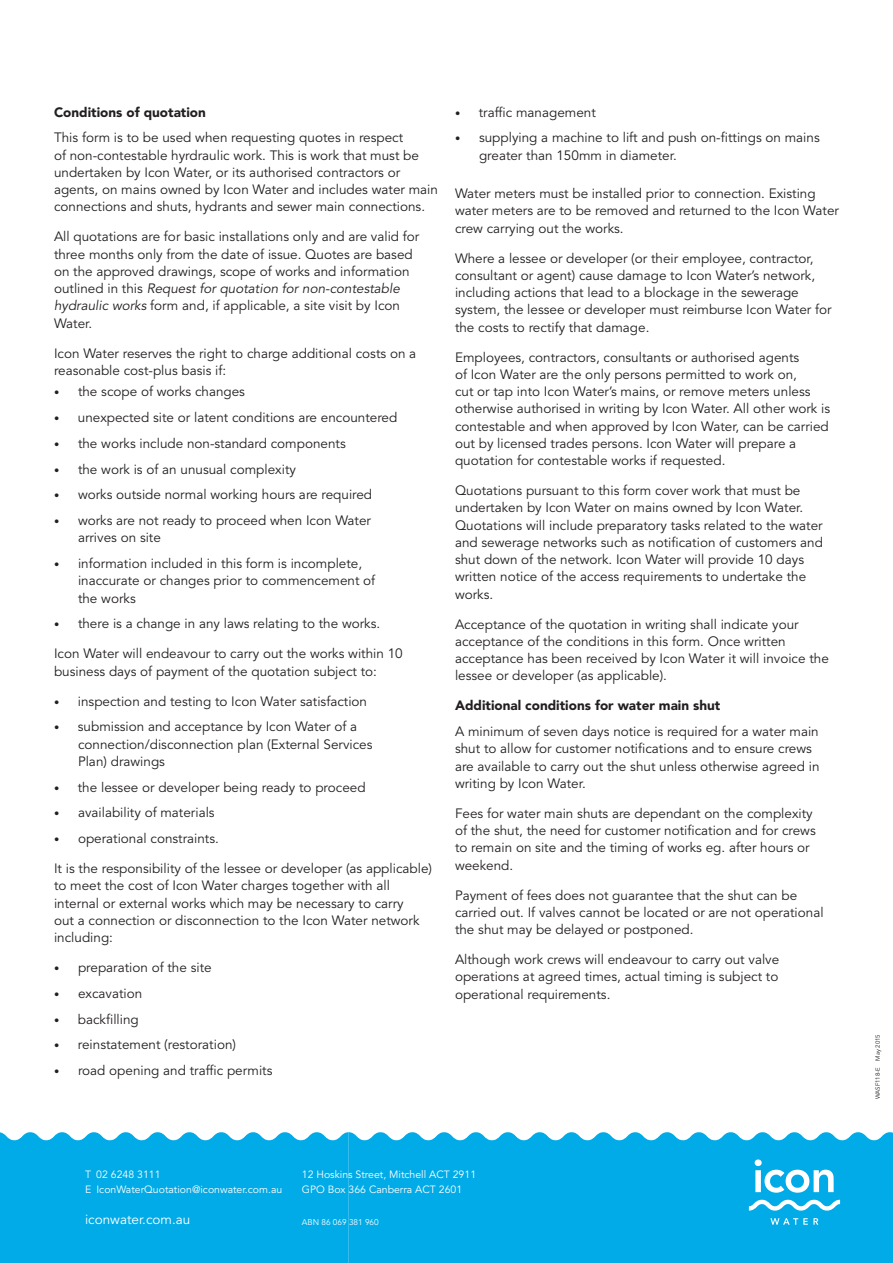
<style>
.page{position:relative;width:893px;height:1263px;background:#fff}
.page>*{position:absolute;margin:0;border:0;box-sizing:border-box;transform-origin:0 0}
.t1{font:13.5px/17.2px "Avenir LT Std";color:#231f20}
.t2{font:900 13.5px "Avenir LT Std";color:#231f20}
.t3{font:13.5px "Avenir LT Std";color:#fff}
.t4{font:10.5px/15px "Avenir LT Std";color:#fff}
.t5{font:8.25px "Avenir LT Std";color:#fff}
.t6{font:6px "Avenir LT Std";color:#231f20}
.s1{font-style:italic}
.s2{font-size:10.5px}
</style>
<div class="page">
<div style="left:349px;top:1132px;width:544px;height:131px;background:#00abe7"></div>
<div style="left:0;top:1132px;width:349px;height:131px;background:#00abe7"></div>
<svg style="left:749px;top:1200px;width:91px;height:10px"></svg>
<svg style="left:755px;top:1159px;width:79px;height:34px"></svg>
<svg style="left:770px;top:1218px;width:48px;height:7px"></svg>
<p class="t2" style="left:54px;top:104px;width:153px">Conditions of quotation</p>
<p class="t1" style="left:54px;top:129px;width:385px">This form is to be used when requesting quotes in respect<br>of non-contestable hyrdraulic work. This is work that must be undertaken by Icon Water, or its authorised contractors or agents, on mains owned by Icon Water and includes water main connections and shuts, hydrants and sewer main connections.</p>
<p class="t1" style="left:54px;top:228px;width:367px">All quotations are for basic installations only and are valid for three months only from the date of issue. Quotes are based on the approved drawings, scope of works and information outlined in this <span class="s1">Request for quotation for non-contestable hydraulic works</span> form and, if applicable, a site visit by Icon Water.</p>
<p class="t1" style="left:54px;top:345px;width:364px">Icon Water reserves the right to charge additional costs on a reasonable cost-plus basis if:</p>
<p class="t1" style="left:54px;top:383px;width:193px"><span class="s2">•</span> the scope of works changes</p>
<p class="t1" style="left:54px;top:409px;width:345px"><span class="s2">•</span> unexpected site or latent conditions are encountered</p>
<p class="t1" style="left:54px;top:435px;width:293px"><span class="s2">•</span> the works include non-standard components</p>
<p class="t1" style="left:54px;top:461px;width:244px"><span class="s2">•</span> the work is of an unusual complexity</p>
<p class="t1" style="left:54px;top:486px;width:320px"><span class="s2">•</span> works outside normal working hours are required</p>
<p class="t1" style="left:78px;top:512px;width:295px;text-indent:-24px"><span class="s2">•</span> works are not ready to proceed when Icon Water arrives on site</p>
<p class="t1" style="left:78px;top:555px;width:299px;text-indent:-24px"><span class="s2">•</span> information included in this form is incomplete, inaccurate or changes prior to commencement of the works</p>
<p class="t1" style="left:54px;top:615px;width:328px"><span class="s2">•</span> there is a change in any laws relating to the works.</p>
<p class="t1" style="left:54px;top:645px;width:350px">Icon Water will endeavour to carry out the works within 10 business days of payment of the quotation subject to:</p>
<p class="t1" style="left:54px;top:693px;width:315px"><span class="s2">•</span> inspection and testing to Icon Water satisfaction</p>
<p class="t1" style="left:78px;top:718px;width:296px;text-indent:-24px"><span class="s2">•</span> submission and acceptance by Icon Water of a connection/disconnection plan (External Services<br>Plan) drawings</p>
<p class="t1" style="left:54px;top:779px;width:313px"><span class="s2">•</span> the lessee or developer being ready to proceed</p>
<p class="t1" style="left:54px;top:804px;width:162px"><span class="s2">•</span> availability of materials</p>
<p class="t1" style="left:54px;top:830px;width:166px"><span class="s2">•</span> operational constraints.</p>
<p class="t1" style="left:54px;top:860px;width:380px">It is the responsibility of the lessee or developer (as applicable) to meet the cost of Icon Water charges together with all internal or external works which may be necessary to carry<br>out a connection or disconnection to the Icon Water network including:</p>
<p class="t1" style="left:54px;top:959px;width:159px"><span class="s2">•</span> preparation of the site</p>
<p class="t1" style="left:54px;top:985px;width:90px"><span class="s2">•</span> excavation</p>
<p class="t1" style="left:54px;top:1011px;width:86px"><span class="s2">•</span> backfilling</p>
<p class="t1" style="left:54px;top:1036px;width:184px"><span class="s2">•</span> reinstatement (restoration)</p>
<p class="t1" style="left:54px;top:1062px;width:220px"><span class="s2">•</span> road opening and traffic permits</p>
<p class="t1" style="left:455px;top:104px;width:142px"><span class="s2">•</span> traffic management</p>
<p class="t1" style="left:479px;top:129px;width:342px;text-indent:-24px"><span class="s2">•</span> supplying a machine to lift and push on-fittings on mains greater than 150mm in diameter.</p>
<p class="t1" style="left:455px;top:185px;width:386px">Water meters must be installed prior to connection. Existing water meters are to be removed and returned to the Icon Water crew carrying out the works.</p>
<p class="t1" style="left:455px;top:250px;width:378px">Where a lessee or developer (or their employee, contractor, consultant or agent) cause damage to Icon Water’s network, including actions that lead to a blockage in the sewerage system, the lessee or developer must reimburse Icon Water for the costs to rectify that damage.</p>
<p class="t1" style="left:455px;top:349px;width:377px">Employees, contractors, consultants or authorised agents<br>of Icon Water are the only persons permitted to work on,<br>cut or tap into Icon Water’s mains, or remove meters unless otherwise authorised in writing by Icon Water. All other work is contestable and when approved by Icon Water, can be carried out by licensed trades persons. Icon Water will prepare a quotation for contestable works if requested.</p>
<p class="t1" style="left:455px;top:482px;width:370px">Quotations pursuant to this form cover work that must be undertaken by Icon Water on mains owned by Icon Water.<br>Quotations will include preparatory tasks related to the water and sewerage networks such as notification of customers and shut down of the network. Icon Water will provide 10 days written notice of the access requirements to undertake the works.</p>
<p class="t1" style="left:455px;top:616px;width:375px">Acceptance of the quotation in writing shall indicate your acceptance of the conditions in this form. Once written acceptance has been received by Icon Water it will invoice the lessee or developer (as applicable).</p>
<p class="t2" style="left:455px;top:697px;width:267px">Additional conditions for water main shut</p>
<p class="t1" style="left:455px;top:723px;width:366px">A minimum of seven days notice is required for a water main shut to allow for customer notifications and to ensure crews are available to carry out the shut unless otherwise agreed in writing by Icon Water.</p>
<p class="t1" style="left:455px;top:805px;width:362px">Fees for water main shuts are dependant on the complexity of the shut, the need for customer notification and for crews to remain on site and the timing of works eg. after hours or weekend.</p>
<p class="t1" style="left:455px;top:887px;width:370px">Payment of fees does not guarantee that the shut can be carried out. If valves cannot be located or are not operational the shut may be delayed or postponed.</p>
<p class="t1" style="left:455px;top:951px;width:326px;text-align:justify">Although work crews will endeavour to carry out valve operations at agreed times, actual timing is subject to operational requirements.</p>
<p class="t4" style="left:85px;top:1167px;width:199px">T 02 6248 3111<br>E IconWaterQuotation@iconwater.com.au</p>
<p class="t4" style="left:302px;top:1167px;width:176px">12 Hoskins Street, Mitchell ACT 2911<br>GPO Box 366 Canberra ACT 2601</p>
<p class="t3" style="left:85px;top:1212px;width:107px">iconwater.com.au</p>
<p class="t5" style="left:302px;top:1218px;width:78px">ABN 86 069 381 960</p>
<p class="t6" style="left:874px;top:1099px;width:66px;rotate:-90deg">WASF118-E May 2015</p>
</div>
